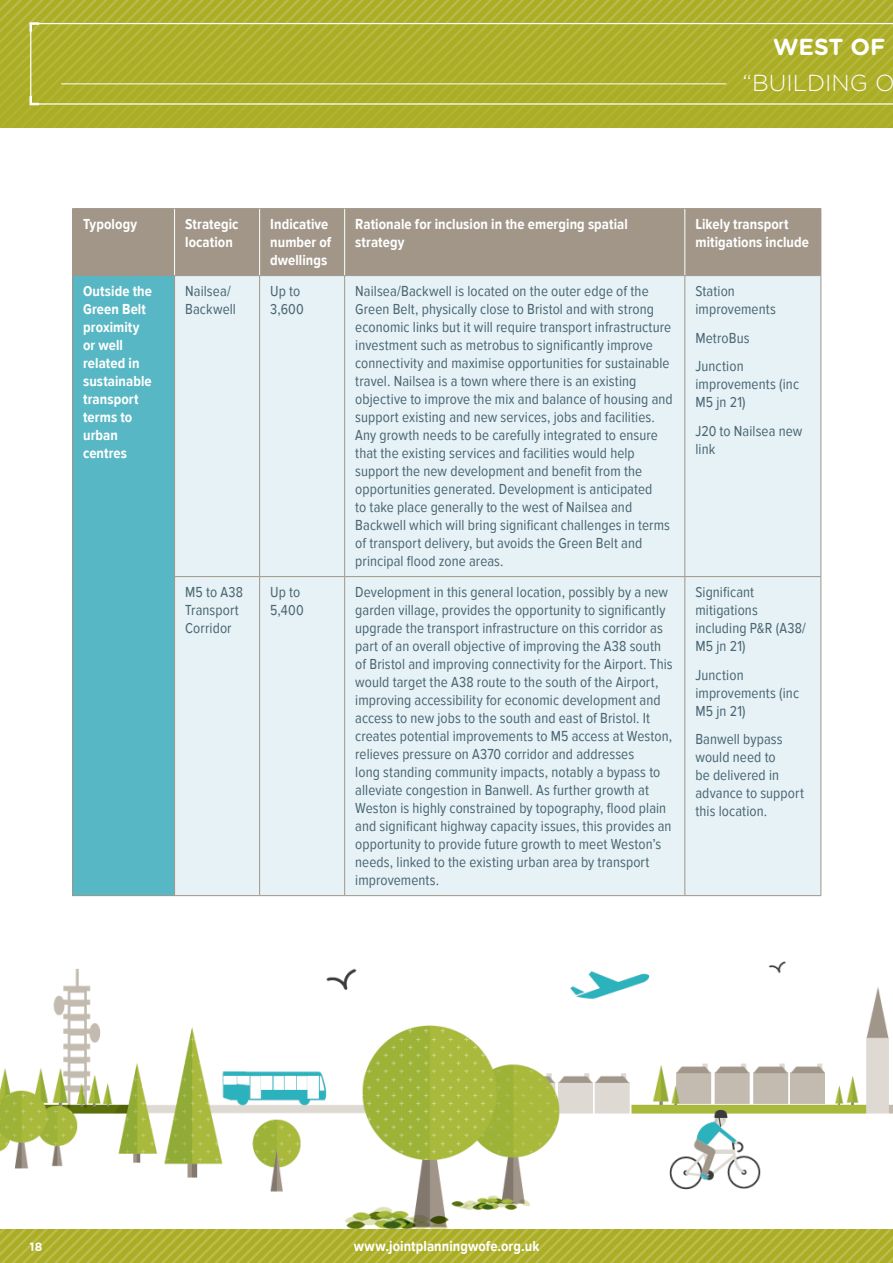
<style>
.page{position:relative;width:893px;height:1263px;background:#fff}
.page>*{position:absolute;margin:0;border:0;box-sizing:border-box;transform-origin:0 0}
.t1{font:300 23.1px "Gotham Rounded";color:#fff}
.t2{font:700 23.1px "Gotham Rounded";color:#fff}
.t3{font:15px/18px "Proxima Nova Cond";letter-spacing:.005em;color:#4b6674}
.t4{font:700 15px/18px "Proxima Nova Cond";letter-spacing:.005em;color:#fff}
.t5{font:700 12px "Gotham Rounded";color:#fff}
</style>
<div class="page">
<svg style="left:0;top:0;width:893px;height:128px;background:#adaf2c"></svg>
<svg style="left:0;top:1229px;width:893px;height:34px;background:#afb131"></svg>
<svg style="left:30px;top:23px;width:863px;height:82px;background:#b0b233"></svg>
<svg style="left:28px;top:21px;width:14px;height:13px"></svg>
<svg style="left:28px;top:93px;width:14px;height:14px"></svg>
<hr style="left:61px;top:84px;width:665px;height:1px;background:#fff">
<img style="left:0;top:961px;width:893px;height:268px">
<div style="left:73px;top:209px;width:748px;height:66px;background:#a19688"></div>
<div style="left:73px;top:276px;width:102px;height:620px;background:#57b7c4"></div>
<div style="left:175px;top:276px;width:646px;height:619px;background:#e6f2f5"></div>
<hr style="left:174px;top:209px;width:1px;height:66px;background:#fff">
<hr style="left:259px;top:209px;width:1px;height:66px;background:#fff">
<hr style="left:344px;top:209px;width:1px;height:66px;background:#fff">
<hr style="left:685px;top:209px;width:1px;height:66px;background:#fff">
<hr style="left:72px;top:209px;width:1px;height:66px;background:#a19688">
<hr style="left:72px;top:208px;width:103px;height:1px;background:#a19688">
<hr style="left:175px;top:208px;width:85px;height:1px;background:#a19688">
<hr style="left:260px;top:208px;width:85px;height:1px;background:#a19688">
<hr style="left:345px;top:208px;width:340px;height:1px;background:#a19688">
<hr style="left:685px;top:208px;width:136px;height:1px;background:#a19688">
<hr style="left:821px;top:209px;width:1px;height:66px;background:#a19688">
<hr style="left:72px;top:276px;width:1px;height:301px;background:#a19688">
<hr style="left:72px;top:577px;width:1px;height:318px;background:#a19688">
<hr style="left:72px;top:275px;width:103px;height:1px;background:#a19688">
<hr style="left:174px;top:276px;width:1px;height:300px;background:#a19688">
<hr style="left:175px;top:275px;width:85px;height:1px;background:#a19688">
<hr style="left:259px;top:276px;width:1px;height:300px;background:#a19688">
<hr style="left:260px;top:275px;width:85px;height:1px;background:#a19688">
<hr style="left:345px;top:275px;width:340px;height:1px;background:#a19688">
<hr style="left:685px;top:275px;width:136px;height:1px;background:#a19688">
<hr style="left:344px;top:276px;width:1px;height:300px;background:#a19688">
<hr style="left:685px;top:276px;width:1px;height:300px;background:#a19688">
<hr style="left:821px;top:276px;width:1px;height:300px;background:#a19688">
<hr style="left:174px;top:577px;width:1px;height:318px;background:#a19688">
<hr style="left:174px;top:576px;width:86px;height:1px;background:#a19688">
<hr style="left:259px;top:577px;width:1px;height:318px;background:#a19688">
<hr style="left:260px;top:576px;width:85px;height:1px;background:#a19688">
<hr style="left:345px;top:576px;width:340px;height:1px;background:#a19688">
<hr style="left:344px;top:577px;width:1px;height:318px;background:#a19688">
<hr style="left:685px;top:577px;width:1px;height:318px;background:#a19688">
<hr style="left:685px;top:576px;width:136px;height:1px;background:#a19688">
<hr style="left:821px;top:577px;width:1px;height:318px;background:#a19688">
<hr style="left:72px;top:895px;width:103px;height:1px;background:#a19688">
<hr style="left:175px;top:895px;width:85px;height:1px;background:#a19688">
<hr style="left:260px;top:895px;width:85px;height:1px;background:#a19688">
<hr style="left:345px;top:895px;width:340px;height:1px;background:#a19688">
<hr style="left:685px;top:895px;width:136px;height:1px;background:#a19688">
<h1 class="t2" style="left:773px;top:30px;width:114px">WEST OF</h1>
<h1 class="t1" style="left:743px;top:67px;width:154px">“BUILDING O</h1>
<p class="t4" style="left:83px;top:215px;width:56px">Typology</p>
<p class="t4" style="left:185px;top:215px;width:55px">Strategic location</p>
<p class="t4" style="left:270px;top:215px;width:63px">Indicative number of dwellings</p>
<p class="t4" style="left:355px;top:215px;width:274px">Rationale for inclusion in the emerging spatial strategy</p>
<p class="t4" style="left:695px;top:215px;width:115px">Likely transport mitigations include</p>
<p class="t4" style="left:83px;top:282px;width:70px">Outside the<br>Green Belt proximity or well related in sustainable transport terms to urban centres</p>
<p class="t3" style="left:185px;top:282px;width:52px">Nailsea/<br>Backwell</p>
<p class="t3" style="left:270px;top:282px;width:35px">Up to<br>3,600</p>
<p class="t3" style="left:355px;top:282px;width:319px">Nailsea/Backwell is located on the outer edge of the Green Belt, physically close to Bristol and with strong economic links but it will require transport infrastructure investment such as metrobus to significantly improve connectivity and maximise opportunities for sustainable travel. Nailsea is a town where there is an existing objective to improve the mix and balance of housing and support existing and new services, jobs and facilities.<br>Any growth needs to be carefully integrated to ensure that the existing services and facilities would help support the new development and benefit from the opportunities generated. Development is anticipated<br>to take place generally to the west of Nailsea and Backwell which will bring significant challenges in terms of transport delivery, but avoids the Green Belt and principal flood zone areas.</p>
<p class="t3" style="left:695px;top:282px;width:82px">Station improvements</p>
<p class="t3" style="left:695px;top:324px;width:56px;line-height:28.7px">MetroBus<br>Junction</p>
<p class="t3" style="left:695px;top:376px;width:105px">improvements (inc<br>M5 jn 21)</p>
<p class="t3" style="left:695px;top:422px;width:108px">J20 to Nailsea new link</p>
<p class="t3" style="left:185px;top:583px;width:59px">M5 to A38<br>Transport<br>Corridor</p>
<p class="t3" style="left:270px;top:583px;width:35px">Up to<br>5,400</p>
<p class="t3" style="left:355px;top:583px;width:319px">Development in this general location, possibly by a new garden village, provides the opportunity to significantly upgrade the transport infrastructure on this corridor as part of an overall objective of improving the A38 south of Bristol and improving connectivity for the Airport. This would target the A38 route to the south of the Airport, improving accessibility for economic development and access to new jobs to the south and east of Bristol. It creates potential improvements to M5 access at Weston, relieves pressure on A370 corridor and addresses<br>long standing community impacts, notably a bypass to alleviate congestion in Banwell. As further growth at Weston is highly constrained by topography, flood plain and significant highway capacity issues, this provides an opportunity to provide future growth to meet Weston’s needs, linked to the existing urban area by transport improvements.</p>
<p class="t3" style="left:695px;top:583px;width:112px">Significant mitigations including P&amp;R (A38/<br>M5 jn 21)</p>
<p class="t3" style="left:695px;top:666px;width:105px">Junction improvements (inc<br>M5 jn 21)</p>
<p class="t3" style="left:695px;top:731px;width:110px">Banwell bypass would need to<br>be delivered in advance to support this location.</p>
<p class="t5" style="left:30px;top:1238px;width:14px">18</p>
<p class="t4" style="left:354px;top:1237px;width:187px">www.jointplanningwofe.org.uk</p>
</div>
